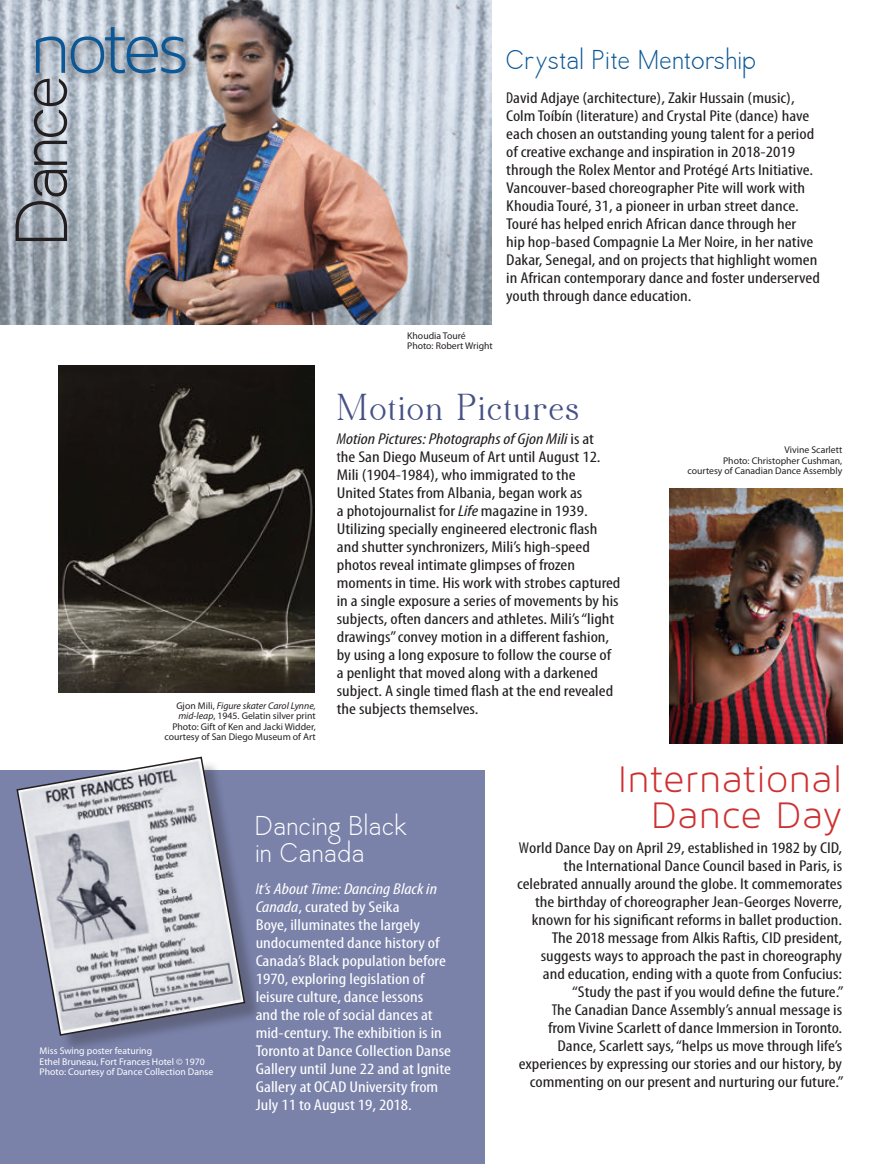
<style>
.page{position:relative;width:890px;height:1164px;background:#fff}
.page>*{position:absolute;margin:0;border:0;box-sizing:border-box;transform-origin:0 0}
.t1{font:83.25px "Quaver Sans";color:#231f20}
.t2{font:73.5px "Maven Pro Light 300";letter-spacing:-.06em;color:#0c5896}
.Body_Text{font:39.75px "Maven Pro Light 300";letter-spacing:.015em;color:#ce3031}
.Body_Text-2{font:39.75px "Quaver Serif";letter-spacing:.05em;color:#465285}
.Body_Text-3{font:30.75px "Quaver Sans";letter-spacing:.05em;color:#0c5896}
.Body_Text-4{font:30.75px "Quaver Sans";letter-spacing:.05em;color:#fff}
.media_body{font:condensed 15.75px/18px "Myriad Pro";color:#231f20;text-align:right}
.media_body-2{font:condensed 15.75px/18px "Myriad Pro";color:#fff;scale:1.2 1}
.media_body-3{font:italic condensed 15.75px "Myriad Pro";color:#231f20}
.t3{font:9.75px/10.5px "Myriad Pro";color:#231f20;text-align:right}
.t4{font:9.75px "Myriad Pro";color:#fff}
.t5{font:italic 9.75px "Myriad Pro";color:#231f20}
.s1{font-style:normal}
.s2{font-style:italic}
</style>
<div class="page">
<div style="left:0;top:770px;width:485px;height:394px;background:#7a82aa"></div>
<img style="left:0;top:0;width:491px;height:325px">
<div style="left:32px;top:24px;width:166px;height:62px;background:#231f20;opacity:.5"></div>
<img style="left:59px;top:365px;width:255px;height:328px">
<img style="left:669px;top:488px;width:173px;height:255px">
<div style="left:19px;top:759px;width:244px;height:295px;background:#231f20;opacity:.3"></div>
<svg style="left:16px;top:756px;width:230px;height:281px"></svg>
<p class="t2" style="left:30px;top:9px;width:160px">notes</p>
<p class="t1" style="left:0;top:244px;width:168px;rotate:-90deg">Dance</p>
<p class="t5" style="left:176px;top:699px;width:141px"><span class="s1">Gjon Mili,</span> Figure skater Carol Lynne,</p>
<p class="t3" style="left:178px;top:710px;width:139px"><span class="s2">mid-leap</span>, 1945. Gelatin silver print</p>
<p class="t3" style="left:164px;top:721px;width:153px">Photo: Gift of Ken and Jacki Widder, courtesy of San Diego Museum of Art</p>
<p class="Body_Text-3" style="left:506px;top:44px;width:251px">Crystal Pite Mentorship</p>
<p class="t3" style="left:407px;top:330px;width:60px">Khoudia Touré</p>
<p class="t3" style="left:407px;top:340px;width:87px">Photo: Robert Wright</p>
<p class="media_body" style="left:506px;top:88px;width:315px;text-align:left">David Adjaye (architecture), Zakir Hussain (music), Colm Toíbín (literature) and Crystal Pite (dance) have each chosen an outstanding young talent for a period of creative exchange and inspiration in 2018-2019 through the Rolex Mentor and Protégé Arts Initiative.<br>Vancouver-based choreographer Pite will work with Khoudia Touré, 31, a pioneer in urban street dance.<br>Touré has helped enrich African dance through her<br>hip hop-based Compagnie La Mer Noire, in her native Dakar, Senegal, and on projects that highlight women in African contemporary dance and foster underserved youth through dance education.</p>
<p class="Body_Text-2" style="left:337px;top:386px;width:243px">Motion Pictures</p>
<p class="media_body-3" style="left:337px;top:430px;width:259px">Motion Pictures: Photographs of Gjon Mili <span class="s1">is at</span></p>
<p class="media_body" style="left:337px;top:448px;width:285px;text-align:left">the San Diego Museum of Art until August 12.<br>Mili (1904-1984), who immigrated to the<br>United States from Albania, began work as<br>a photojournalist for <span class="s2">Life</span> magazine in 1939.<br>Utilizing specially engineered electronic flash and shutter synchronizers, Mili’s high-speed photos reveal intimate glimpses of frozen moments in time. His work with strobes captured in a single exposure a series of movements by his subjects, often dancers and athletes. Mili’s “light drawings” convey motion in a different fashion, by using a long exposure to follow the course of a penlight that moved along with a darkened subject. A single timed flash at the end revealed the subjects themselves.</p>
<p class="t3" style="left:784px;top:445px;width:59px">Vivine Scarlett</p>
<p class="t3" style="left:723px;top:455px;width:121px">Photo: Christopher Cushman,</p>
<p class="t3" style="left:687px;top:466px;width:156px">courtesy of Canadian Dance Assembly</p>
<p class="Body_Text" style="left:618px;top:757px;width:225px">International</p>
<p class="t4" style="left:40px;top:1045px;width:114px">Miss Swing poster featuring</p>
<p class="t4" style="left:40px;top:1055px;width:167px">Ethel Bruneau, Fort Frances Hotel © 1970</p>
<p class="t4" style="left:40px;top:1066px;width:175px">Photo: Courtesy of Dance Collection Danse</p>
<p class="Body_Text-4" style="left:256px;top:810px;width:153px">Dancing Black</p>
<p class="Body_Text" style="left:651px;top:793px;width:192px">Dance Day</p>
<p class="Body_Text-4" style="left:256px;top:837px;width:109px">in Canada</p>
<p class="media_body" style="left:517px;top:838px;width:328px">World Dance Day on April 29, established in 1982 by CID, the International Dance Council based in Paris, is celebrated annually around the globe. It commemorates the birthday of choreographer Jean-Georges Noverre, known for his significant reforms in ballet production.<br>The 2018 message from Alkis Raftis, CID president, suggests ways to approach the past in choreography and education, ending with a quote from Confucius: “Study the past if you would define the future.”</p>
<p class="media_body" style="left:518px;top:1000px;width:326px">The Canadian Dance Assembly’s annual message is<br>from Vivine Scarlett of dance Immersion in Toronto.<br>Dance, Scarlett says, “helps us move through life’s experiences by expressing our stories and our history, by commenting on our present and nurturing our future.”</p>
<p class="media_body-2" style="left:256px;top:879px;width:164px"><span class="s2">It’s About Time: Dancing Black in<br>Canada</span>, curated by Seika<br>Boye, illuminates the largely undocumented dance history of<br>Canada’s Black population before<br>1970, exploring legislation of leisure culture, dance lessons<br>and the role of social dances at mid-century. The exhibition is in<br>Toronto at Dance Collection Danse<br>Gallery until June 22 and at Ignite<br>Gallery at OCAD University from<br>July 11 to August 19, 2018.</p>
</div>
